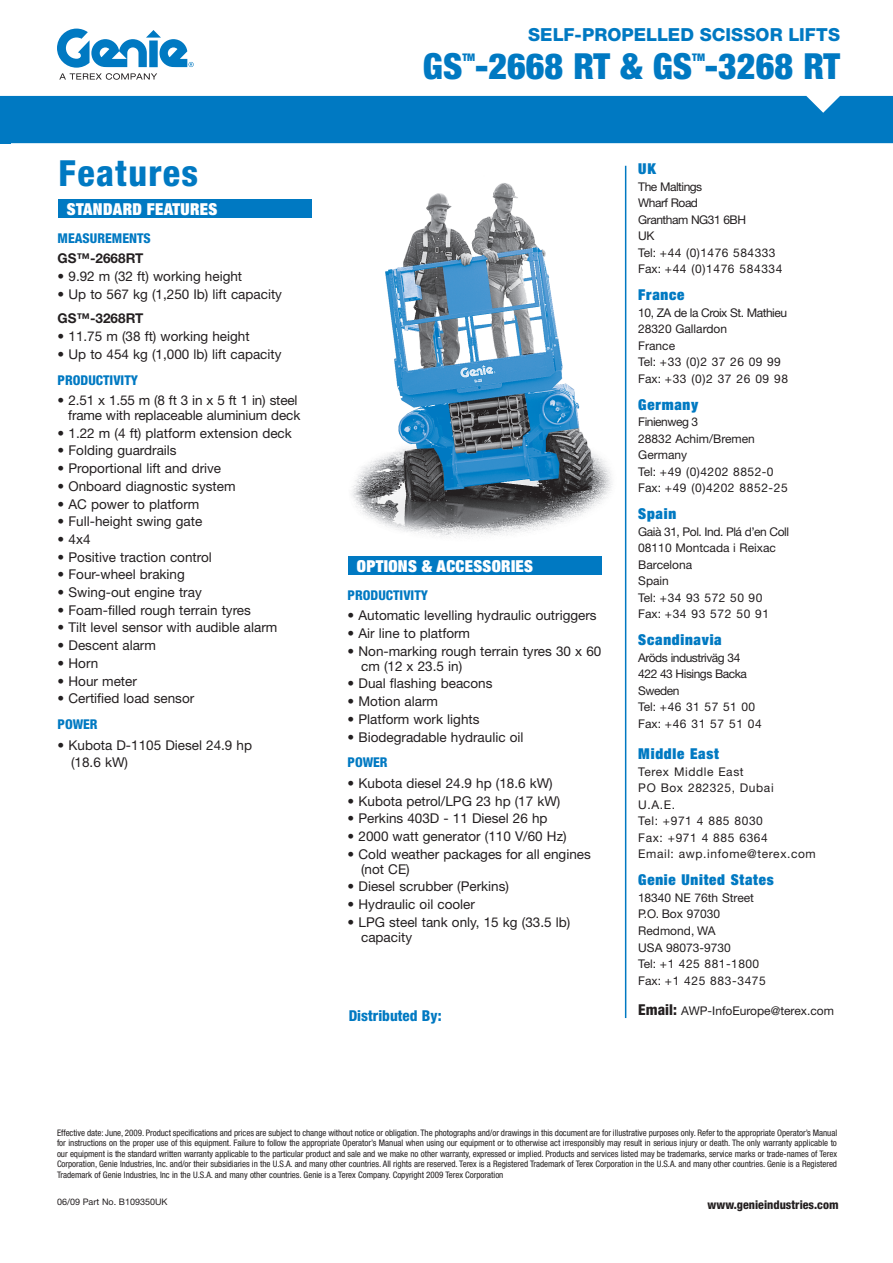
<style>
.page{position:relative;width:893px;height:1263px;background:#fff}
.page>*{position:absolute;margin:0;border:0;box-sizing:border-box;transform-origin:0 0}
.t1{font:900 condensed 36px "Helvetica Neue LT Std";color:#0079c2}
.t2{font:800 condensed 36px "Helvetica Neue LT Std";letter-spacing:.04em;color:#0079c2}
.t3{font:800 18px "Helvetica Neue LT Std";letter-spacing:.005em;color:#0079c2}
.t4{font:900 condensed 16.5px "Helvetica Neue LT Std";letter-spacing:.02em;color:#fff}
.t5{font:900 condensed 15px "Helvetica Neue LT Std";letter-spacing:.05em;color:#0079c2}
.t6{font:800 condensed 15px "Helvetica Neue LT Std";color:#0079c2}
.t7{font:13.5px/15px "Helvetica Neue LT Std";color:#231f20}
.t8{font:800 condensed 13.5px "Helvetica Neue LT Std";color:#0079c2}
.t9{font:700 13.5px "Helvetica Neue LT Std";color:#231f20}
.t10{font:12px/16.5px "Helvetica Neue LT Std";color:#231f20}
.t11{font:12px/16.5px "Helvetica Neue LT Std";letter-spacing:-.04em;color:#231f20}
.t12{font:12px/16.5px "Helvetica Neue LT Std";letter-spacing:.05em;color:#231f20}
.t13{font:800 condensed 12px "Helvetica Neue LT Std";color:#231f20}
.t14{font:900 condensed 10.5px "Helvetica Neue LT Std";color:#0079c2}
.t15{font:condensed 9px/10.5px "Helvetica Neue LT Std";letter-spacing:-.005em;color:#231f20;text-align:justify}
.t16{font:9px "Helvetica Neue LT Std";color:#231f20}
.s1{font-weight:800;font-stretch:condensed;font-size:15px}
</style>
<div class="page">
<img style="left:352px;top:165px;width:275px;height:403px">
<div style="left:348px;top:556px;width:253px;height:19px;background:#0079c2"></div>
<div style="left:0;top:96px;width:893px;height:47px;background:#0079c2"></div>
<div style="left:58px;top:199px;width:253px;height:19px;background:#0079c2"></div>
<svg style="left:57px;top:29px;width:137px;height:51px"></svg>
<hr style="left:625px;top:166px;width:1px;height:852px;background:#0079c2">
<h2 class="t3" style="left:528px;top:24px;width:313px">SELF-PROPELLED SCISSOR LIFTS</h2>
<h1 class="t2" style="left:59px;top:151px;width:141px">Features</h1>
<p class="t4" style="left:67px;top:198px;width:152px">STANDARD FEATURES</p>
<p class="t8" style="left:58px;top:230px;width:95px">MEASUREMENTS</p>
<p class="t9" style="left:58px;top:250px;width:87px">GS™-2668RT</p>
<p class="t7" style="left:58px;top:269px;width:186px">• 9.92 m (32 ft) working height</p>
<p class="t7" style="left:58px;top:286px;width:226px">• Up to 567 kg (1,250 Ib) lift capacity</p>
<p class="t9" style="left:58px;top:310px;width:87px">GS™-3268RT</p>
<p class="t7" style="left:58px;top:328px;width:194px">• 11.75 m (38 ft) working height</p>
<p class="t7" style="left:58px;top:346px;width:225px">• Up to 454 kg (1,000 lb) lift capacity</p>
<p class="t8" style="left:58px;top:371px;width:82px">PRODUCTIVITY</p>
<p class="t7" style="left:58px;top:393px;width:244px;text-align:right">• 2.51 x 1.55 m (8 ft 3 in x 5 ft 1 in) steel frame with replaceable aluminium deck</p>
<p class="t7" style="left:58px;top:425px;width:236px">• 1.22 m (4 ft) platform extension deck</p>
<p class="t7" style="left:58px;top:443px;width:121px">• Folding guardrails</p>
<p class="t7" style="left:58px;top:461px;width:165px">• Proportional lift and drive</p>
<p class="t7" style="left:58px;top:478px;width:179px">• Onboard diagnostic system</p>
<p class="t7" style="left:58px;top:496px;width:143px">• AC power to platform</p>
<p class="t7" style="left:58px;top:514px;width:146px">• Full-height swing gate</p>
<p class="t7" style="left:58px;top:531px;width:34px">• 4x4</p>
<p class="t7" style="left:58px;top:549px;width:156px">• Positive traction control</p>
<p class="t7" style="left:58px;top:567px;width:129px">• Four-wheel braking</p>
<p class="t7" style="left:58px;top:585px;width:146px">• Swing-out engine tray</p>
<p class="t7" style="left:58px;top:602px;width:195px">• Foam-filled rough terrain tyres</p>
<p class="t7" style="left:58px;top:620px;width:221px">• Tilt level sensor with audible alarm</p>
<p class="t7" style="left:58px;top:638px;width:100px">• Descent alarm</p>
<p class="t7" style="left:58px;top:655px;width:42px">• Horn</p>
<p class="t7" style="left:58px;top:673px;width:81px">• Hour meter</p>
<p class="t7" style="left:58px;top:691px;width:138px">• Certified load sensor</p>
<p class="t8" style="left:58px;top:716px;width:42px">POWER</p>
<p class="t7" style="left:71px;top:736px;width:182px;line-height:17.7px;text-indent:-14px">• Kubota D-1105 Diesel 24.9 hp (18.6 kW)</p>
<h1 class="t1" style="left:423px;top:44px;width:419px">GS -2668 RT &amp; GS -3268 RT</h1>
<p class="t14" style="left:462px;top:51px;width:14px">TM</p>
<p class="t14" style="left:692px;top:51px;width:14px">TM</p>
<p class="t4" style="left:357px;top:555px;width:178px">OPTIONS &amp; ACCESSORIES</p>
<p class="t8" style="left:348px;top:587px;width:82px">PRODUCTIVITY</p>
<p class="t7" style="left:348px;top:608px;width:251px">• Automatic levelling hydraulic outriggers</p>
<p class="t7" style="left:348px;top:625px;width:124px">• Air line to platform</p>
<p class="t7" style="left:361px;top:643px;width:242px;text-indent:-14px">• Non-marking rough terrain tyres 30 x 60 cm (12 x 23.5 in)</p>
<p class="t7" style="left:348px;top:676px;width:146px">• Dual flashing beacons</p>
<p class="t7" style="left:348px;top:694px;width:92px">• Motion alarm</p>
<p class="t7" style="left:348px;top:711px;width:133px">• Platform work lights</p>
<p class="t7" style="left:348px;top:729px;width:177px">• Biodegradable hydraulic oil</p>
<p class="t8" style="left:348px;top:754px;width:42px">POWER</p>
<p class="t7" style="left:348px;top:775px;width:207px">• Kubota diesel 24.9 hp (18.6 kW)</p>
<p class="t7" style="left:348px;top:793px;width:214px">• Kubota petrol/LPG 23 hp (17 kW)</p>
<p class="t7" style="left:348px;top:811px;width:201px">• Perkins 403D - 11 Diesel 26 hp</p>
<p class="t7" style="left:348px;top:828px;width:221px">• 2000 watt generator (110 V/60 Hz)</p>
<p class="t7" style="left:361px;top:846px;width:231px;text-indent:-14px">• Cold weather packages for all engines (not CE)</p>
<p class="t7" style="left:348px;top:879px;width:163px">• Diesel scrubber (Perkins)</p>
<p class="t7" style="left:348px;top:897px;width:129px">• Hydraulic oil cooler</p>
<p class="t7" style="left:361px;top:914px;width:211px;text-indent:-14px">• LPG steel tank only, 15 kg (33.5 lb) capacity</p>
<p class="t6" style="left:349px;top:1006px;width:94px">Distributed By:</p>
<p class="t5" style="left:638px;top:159px;width:19px">UK</p>
<p class="t11" style="left:638px;top:178px;width:146px">The Maltings<br>Wharf Road<br>Grantham NG31 6BH<br>UK<br>Tel: +44 (0)1476 584333<br>Fax: +44 (0)1476 584334</p>
<p class="t5" style="left:638px;top:285px;width:48px">France</p>
<p class="t10" style="left:638px;top:304px;width:151px">10, ZA de la Croix St. Mathieu<br>28320 Gallardon<br>France<br>Tel: +33 (0)2 37 26 09 99<br>Fax: +33 (0)2 37 26 09 98</p>
<p class="t5" style="left:638px;top:395px;width:62px">Germany</p>
<p class="t10" style="left:638px;top:414px;width:151px">Finienweg 3<br>28832 Achim/Bremen<br>Germany<br>Tel: +49 (0)4202 8852-0<br>Fax: +49 (0)4202 8852-25</p>
<p class="t5" style="left:638px;top:504px;width:39px">Spain</p>
<p class="t11" style="left:638px;top:523px;width:152px">Gaia 31, Pol. Ind. Plá d’en Coll</p>
<p class="t10" style="left:638px;top:523px;width:139px;text-indent:19px">`<br>08110 Montcada i Reixac<br>Barcelona<br>Spain<br>Tel: +34 93 572 50 90<br>Fax: +34 93 572 50 91</p>
<p class="t5" style="left:638px;top:630px;width:85px">Scandinavia</p>
<p class="t11" style="left:638px;top:649px;width:125px">Aröds industriväg 34<br>422 43 Hisings Backa<br>Sweden<br>Tel: +46 31 57 51 00<br>Fax: +46 31 57 51 04</p>
<p class="t5" style="left:638px;top:744px;width:82px">Middle East</p>
<p class="t12" style="left:638px;top:763px;width:179px">Terex Middle East<br>PO Box 282325, Dubai<br>U.A.E.<br>Tel: +971 4 885 8030<br>Fax: +971 4 885 6364<br>Email: awp.infome@terex.com</p>
<p class="t5" style="left:638px;top:870px;width:137px">Genie United States</p>
<p class="t10" style="left:638px;top:889px;width:129px">18340 NE 76th Street<br>P.O. Box 97030<br>Redmond, WA<br>USA 98073-9730<br>Tel: +1 425 881-1800<br>Fax: +1 425 883-3475</p>
<p class="t10" style="left:638px;top:1002px;width:197px"><span class="s1">Email:</span> AWP-InfoEurope@terex.com</p>
<p class="t15" style="left:57px;top:1127px;width:782px">Effective date: June, 2009. Product specifications and prices are subject to change without notice or obligation. The photographs and/or drawings in this document are for illustrative purposes only. Refer to the appropriate Operator’s Manual for instructions on the proper use of this equipment. Failure to follow the appropriate Operator’s Manual when using our equipment or to otherwise act irresponsibly may result in serious injury or death. The only warranty applicable to our equipment is the standard written warranty applicable to the particular product and sale and we make no other warranty, expressed or implied. Products and services listed may be trademarks, service marks or trade-names of Terex Corporation, Genie Industries, Inc. and/or their subsidiaries in the U.S.A. and many other countries. All rights are reserved. Terex is a Registered Trademark of Terex Corporation in the U.S.A. and many other countries. Genie is a Registered Trademark of Genie Industries, Inc in the U.S.A. and many other countries. Genie is a Terex Company. Copyright 2009 Terex Corporation</p>
<p class="t16" style="left:57px;top:1196px;width:112px">06/09 Part No. B109350UK</p>
<p class="t13" style="left:708px;top:1197px;width:132px">www.genieindustries.com</p>
</div>
